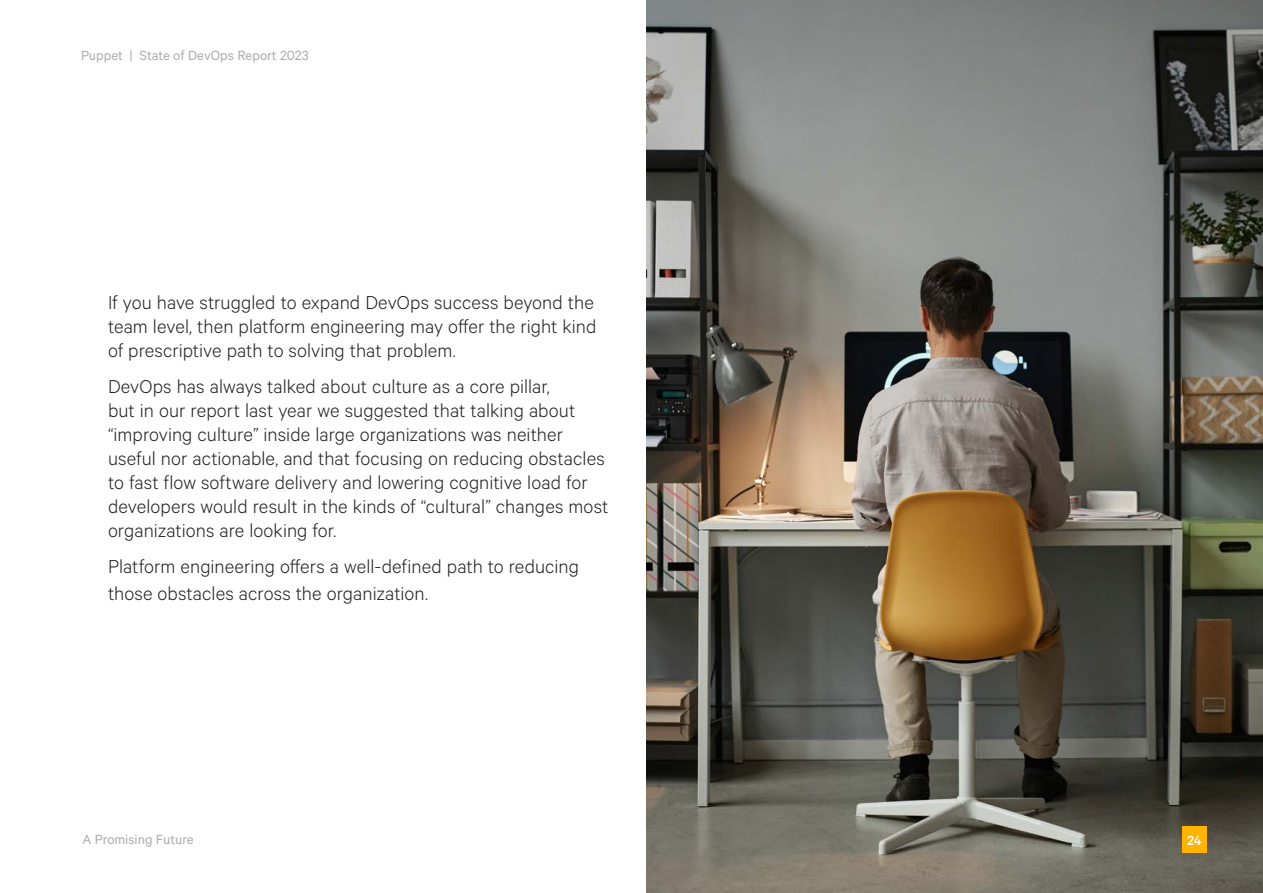
<style>
.page{position:relative;width:1263px;height:893px;background:#fff}
.page>*{position:absolute;margin:0;border:0;box-sizing:border-box;transform-origin:0 0}
.Body_14pt{font:300 21px/24px "Calibre";letter-spacing:.005em;color:#231f20}
.t1{font:15px "Calibre";color:#adadad}
.t2{font:500 15px "Calibre";color:#fff}
</style>
<div class="page">
<img style="left:646px;top:0;width:617px;height:893px">
<div style="left:1182px;top:826px;width:25px;height:27px;background:#ffb500"></div>
<p class="t1" style="left:81px;top:46px;width:229px">Puppet | State of DevOps Report 2023</p>
<p class="Body_14pt" style="left:108px;top:289px;width:490px">If you have struggled to expand DevOps success beyond the team level, then platform engineering may offer the right kind of prescriptive path to solving that problem.</p>
<p class="Body_14pt" style="left:108px;top:373px;width:502px">DevOps has always talked about culture as a core pillar,<br>but in our report last year we suggested that talking about “improving culture” inside large organizations was neither useful nor actionable, and that focusing on reducing obstacles to fast flow software delivery and lowering cognitive load for developers would result in the kinds of “cultural” changes most organizations are looking for.</p>
<p class="Body_14pt" style="left:108px;top:552px;width:473px;line-height:27px">Platform engineering offers a well-defined path to reducing those obstacles across the organization.</p>
<p class="t1" style="left:82px;top:831px;width:113px">A Promising Future</p>
<p class="t2" style="left:1187px;top:832px;width:16px">24</p>
</div>
